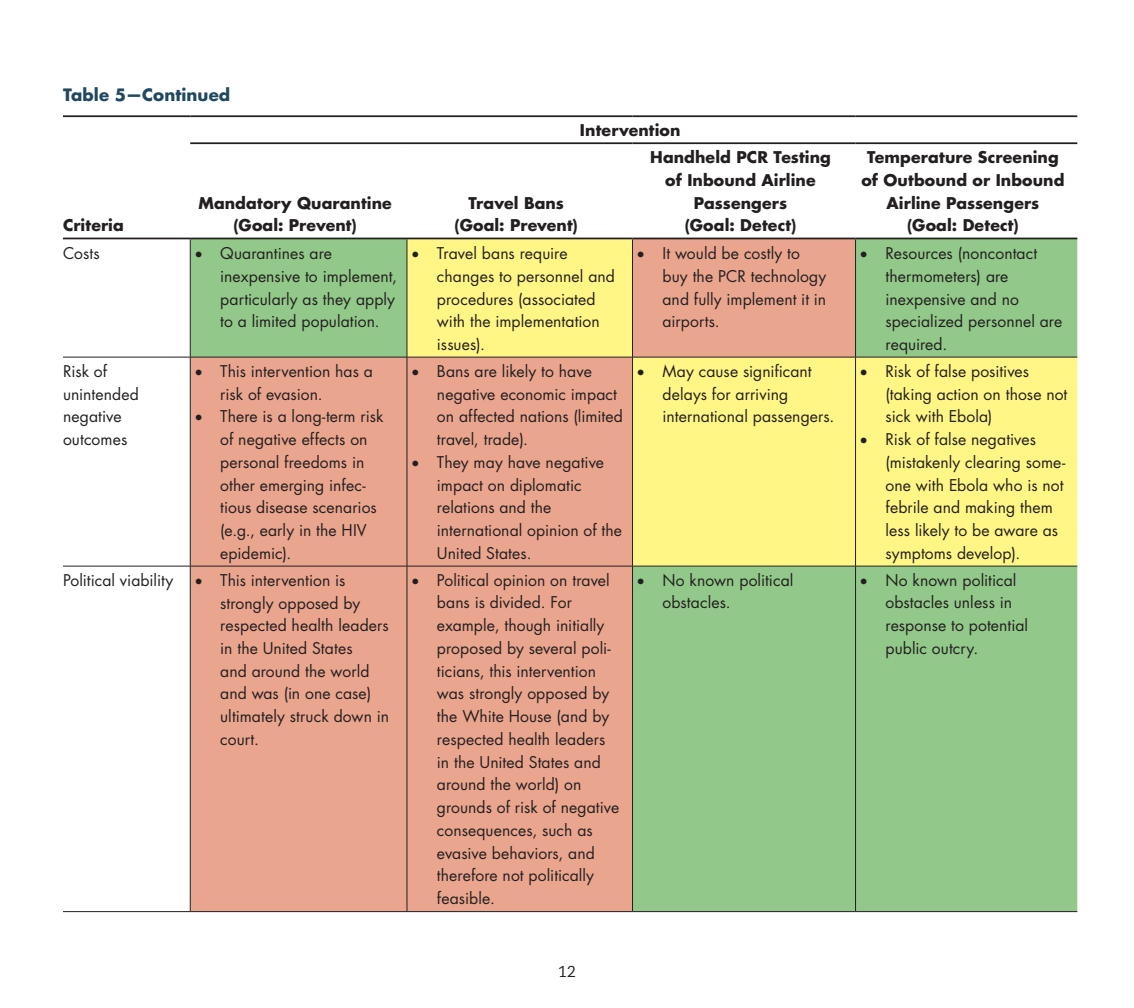
<style>
.page{position:relative;width:1134px;height:1008px;background:#fff}
.page>*{position:absolute;margin:0;border:0;box-sizing:border-box;transform-origin:0 0}
.t1{font:700 16.62px "Futura Std";letter-spacing:.005em;color:#204860}
.t2{font:15.75px/22.8px "Futura Std";letter-spacing:.005em;color:#231f20}
.t3{font:700 15.75px/22.8px "Futura Std";letter-spacing:.005em;color:#231f20;text-align:center}
.t4{font:15.75px "Caecilia LT Std";color:#231f20}
</style>
<div class="page">
<div style="left:856px;top:567px;width:221px;height:344px;background:#92c889"></div>
<svg style="left:856px;top:239px;width:221px;height:327px;background:#d6e486"></svg>
<svg style="left:191px;top:239px;width:664px;height:672px;background:#d8b98b"></svg>
<hr style="left:63px;top:115px;width:127px;height:2px;background:#231f20">
<hr style="left:190px;top:115px;width:217px;height:2px;background:#231f20">
<hr style="left:407px;top:115px;width:226px;height:2px;background:#231f20">
<hr style="left:633px;top:115px;width:223px;height:2px;background:#231f20">
<hr style="left:856px;top:115px;width:221px;height:2px;background:#231f20">
<hr style="left:190px;top:142px;width:217px;height:2px;background:#231f20">
<hr style="left:407px;top:142px;width:226px;height:2px;background:#231f20">
<hr style="left:633px;top:142px;width:223px;height:2px;background:#231f20">
<hr style="left:856px;top:142px;width:221px;height:2px;background:#231f20">
<hr style="left:63px;top:238px;width:127px;height:1px;background:#231f20">
<hr style="left:190px;top:238px;width:217px;height:1px;background:#231f20">
<hr style="left:407px;top:238px;width:226px;height:1px;background:#231f20">
<hr style="left:633px;top:238px;width:223px;height:1px;background:#231f20">
<hr style="left:856px;top:238px;width:221px;height:1px;background:#231f20">
<hr style="left:407px;top:239px;width:1px;height:118px;background:#231f20">
<hr style="left:632px;top:239px;width:1px;height:118px;background:#231f20">
<hr style="left:855px;top:239px;width:1px;height:118px;background:#231f20">
<hr style="left:407px;top:566px;width:1px;height:345px;background:#231f20">
<hr style="left:632px;top:566px;width:1px;height:345px;background:#231f20">
<hr style="left:855px;top:566px;width:1px;height:345px;background:#231f20">
<hr style="left:190px;top:911px;width:217px;height:1px;background:#231f20">
<hr style="left:407px;top:911px;width:226px;height:1px;background:#231f20">
<hr style="left:633px;top:911px;width:223px;height:1px;background:#231f20">
<hr style="left:856px;top:911px;width:221px;height:1px;background:#231f20">
<hr style="left:190px;top:239px;width:1px;height:118px;background:#231f20">
<hr style="left:190px;top:566px;width:1px;height:345px;background:#231f20">
<hr style="left:63px;top:911px;width:127px;height:1px;background:#231f20">
<hr style="left:63px;top:357px;width:127px;height:1px;background:#231f20">
<hr style="left:190px;top:357px;width:217px;height:1px;background:#231f20">
<hr style="left:190px;top:357px;width:1px;height:209px;background:#231f20">
<hr style="left:407px;top:357px;width:226px;height:1px;background:#231f20">
<hr style="left:407px;top:357px;width:1px;height:209px;background:#231f20">
<hr style="left:633px;top:357px;width:223px;height:1px;background:#231f20">
<hr style="left:632px;top:357px;width:1px;height:209px;background:#231f20">
<hr style="left:856px;top:357px;width:221px;height:1px;background:#231f20">
<hr style="left:855px;top:357px;width:1px;height:209px;background:#231f20">
<hr style="left:63px;top:566px;width:127px;height:1px;background:#231f20">
<hr style="left:190px;top:566px;width:217px;height:1px;background:#231f20">
<hr style="left:407px;top:566px;width:226px;height:1px;background:#231f20">
<hr style="left:633px;top:566px;width:223px;height:1px;background:#231f20">
<hr style="left:856px;top:566px;width:221px;height:1px;background:#231f20">
<p class="t1" style="left:63px;top:84px;width:169px">Table 5—Continued</p>
<p class="t3" style="left:580px;top:119px;width:102px">Intervention</p>
<p class="t3" style="left:63px;top:214px;width:62px">Criteria</p>
<p class="t3" style="left:198px;top:191px;width:195px">Mandatory Quarantine (Goal: Prevent)</p>
<p class="t3" style="left:455px;top:191px;width:125px">Travel Bans (Goal: Prevent)</p>
<p class="t3" style="left:650px;top:146px;width:182px">Handheld PCR Testing of Inbound Airline<br>Passengers<br>(Goal: Detect)</p>
<p class="t3" style="left:861px;top:146px;width:205px">Temperature Screening of Outbound or Inbound<br>Airline Passengers (Goal: Detect)</p>
<p class="t2" style="left:63px;top:242px;width:38px">Costs</p>
<p class="t2" style="left:220px;top:242px;width:178px;text-indent:-25px">• Quarantines are inexpensive to implement, particularly as they apply to a limited population.</p>
<p class="t2" style="left:437px;top:242px;width:179px;text-indent:-25px">• Travel bans require changes to personnel and procedures (associated with the implementation issues).</p>
<p class="t2" style="left:663px;top:242px;width:165px;text-indent:-25px">• It would be costly to buy the PCR technology and fully implement it in airports.</p>
<p class="t2" style="left:886px;top:242px;width:178px;text-indent:-25px">• Resources (noncontact thermometers) are inexpensive and no specialized personnel are required.</p>
<p class="t2" style="left:63px;top:360px;width:77px">Risk of unintended negative outcomes</p>
<p class="t2" style="left:220px;top:360px;width:154px;text-indent:-25px">• This intervention has a risk of evasion.</p>
<p class="t2" style="left:663px;top:360px;width:173px;text-indent:-25px">• May cause significant delays for arriving international passengers.</p>
<p class="t2" style="left:886px;top:360px;width:183px;text-indent:-25px">• Risk of false positives (taking action on those not sick with Ebola)</p>
<p class="t2" style="left:886px;top:428px;width:181px;text-indent:-25px">• Risk of false negatives (mistakenly clearing some&shy;one with Ebola who is not febrile and making them less likely to be aware as symptoms develop).</p>
<p class="t2" style="left:437px;top:360px;width:187px;text-indent:-25px">• Bans are likely to have negative economic impact on affected nations (limited travel, trade).</p>
<p class="t2" style="left:437px;top:451px;width:187px;text-indent:-25px">• They may have negative impact on diplomatic relations and the international opinion of the<br>United States.</p>
<p class="t2" style="left:220px;top:405px;width:165px;text-indent:-25px">• There is a long-term risk of negative effects on personal freedoms in other emerging infec&shy;tious disease scenarios (e.g., early in the HIV epidemic).</p>
<p class="t2" style="left:63px;top:569px;width:112px">Political viability</p>
<p class="t2" style="left:220px;top:569px;width:170px;text-indent:-25px">• This intervention is strongly opposed by respected health leaders in the United States<br>and around the world and was (in one case) ultimately struck down in court.</p>
<p class="t2" style="left:437px;top:569px;width:184px;text-indent:-25px">• Political opinion on travel bans is divided. For example, though initially proposed by several poli&shy;ticians, this intervention was strongly opposed by the White House (and by respected health leaders in the United States and around the world) on grounds of risk of negative consequences, such as evasive behaviors, and therefore not politically feasible.</p>
<p class="t2" style="left:662px;top:569px;width:132px;text-indent:-25px">• No known political obstacles.</p>
<p class="t2" style="left:886px;top:569px;width:144px;text-indent:-25px">• No known political obstacles unless in response to potential public outcry.</p>
<p class="t4" style="left:558px;top:962px;width:19px">12</p>
</div>
